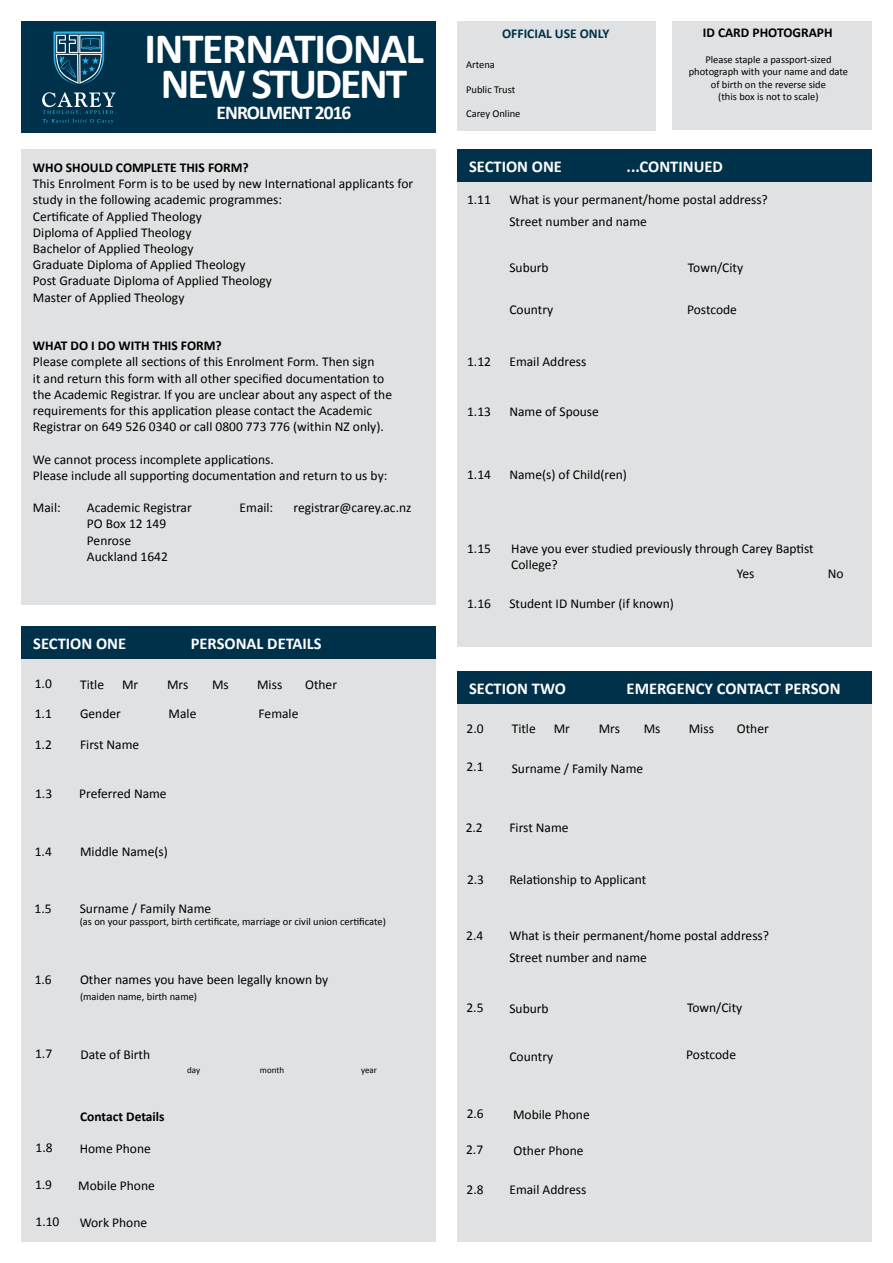
<style>
.page{position:relative;width:893px;height:1263px;background:#fff}
.page>*{position:absolute;margin:0;border:0;box-sizing:border-box;transform-origin:0 0}
.t1{font:700 43.5px/35.4px "Calibri";letter-spacing:-.03em;color:#fff;text-align:center}
.t2{font:700 19.5px "Calibri";letter-spacing:-.05em;color:#fff}
.t3{font:700 16.5px "Calibri";color:#fff}
.t4{font:13.5px/16.2px "Calibri";color:#000}
.t5{font:700 13.5px "Calibri";color:#000}
.t6{font:700 13.5px "Calibri";color:#00314b}
.t7{font:10.5px/12.6px "Calibri";color:#000;text-align:center}
.t8{font:9px "Calibri";color:#000}
</style>
<div class="page">
<div style="left:21px;top:149px;width:415px;height:456px;background:#e0e1e2"></div>
<div style="left:21px;top:659px;width:415px;height:583px;background:#e0e1e2"></div>
<div style="left:21px;top:626px;width:415px;height:33px;background:#00314b"></div>
<div style="left:457px;top:704px;width:415px;height:538px;background:#e0e1e2"></div>
<div style="left:457px;top:182px;width:414px;height:465px;background:#e0e1e2"></div>
<div style="left:457px;top:149px;width:414px;height:33px;background:#00314b"></div>
<div style="left:457px;top:671px;width:415px;height:33px;background:#00314b"></div>
<div style="left:673px;top:21px;width:199px;height:109px;background:#e0e1e2"></div>
<div style="left:21px;top:21px;width:415px;height:112px;background:#00314b"></div>
<svg style="left:53px;top:31px;width:51px;height:55px"></svg>
<svg style="left:42px;top:92px;width:74px;height:31px"></svg>
<div style="left:457px;top:21px;width:198px;height:110px;background:#e0e1e2"></div>
<h1 class="t1" style="left:144px;top:28px;width:281px">INTERNATIONAL<br>NEW STUDENT</h1>
<h2 class="t2" style="left:217px;top:101px;width:136px">ENROLMENT 2016</h2>
<p class="t5" style="left:33px;top:159px;width:217px">WHO SHOULD COMPLETE THIS FORM?</p>
<p class="t4" style="left:33px;top:175px;width:382px">This Enrolment Form is to be used by new International applicants for study in the following academic programmes:<br>Certificate of Applied Theology<br>Diploma of Applied Theology<br>Bachelor of Applied Theology<br>Graduate Diploma of Applied Theology<br>Post Graduate Diploma of Applied Theology<br>Master of Applied Theology</p>
<p class="t5" style="left:33px;top:337px;width:190px">WHAT DO I DO WITH THIS FORM?</p>
<p class="t4" style="left:33px;top:353px;width:361px">Please complete all sections of this Enrolment Form. Then sign<br>it and return this form with all other specified documentation to the Academic Registrar. If you are unclear about any aspect of the requirements for this application please contact the Academic Registrar on 649 526 0340 or call 0800 773 776 (within NZ only).</p>
<p class="t4" style="left:33px;top:450px;width:356px">We cannot process incomplete applications.<br>Please include all supporting documentation and return to us by:</p>
<p class="t4" style="left:33px;top:499px;width:29px">Mail:</p>
<p class="t4" style="left:87px;top:499px;width:106px">Academic Registrar<br>PO Box 12 149<br>Penrose<br>Auckland 1642</p>
<p class="t4" style="left:240px;top:499px;width:35px">Email:</p>
<p class="t4" style="left:294px;top:499px;width:119px">registrar@carey.ac.nz</p>
<p class="t3" style="left:33px;top:633px;width:94px">SECTION ONE</p>
<p class="t3" style="left:191px;top:633px;width:133px">PERSONAL DETAILS</p>
<p class="t4" style="left:35px;top:675px;width:19px">1.0</p>
<p class="t4" style="left:80px;top:675px;width:26px">Title</p>
<p class="t4" style="left:122px;top:675px;width:18px">Mr</p>
<p class="t4" style="left:167px;top:675px;width:23px">Mrs</p>
<p class="t4" style="left:212px;top:675px;width:18px">Ms</p>
<p class="t4" style="left:257px;top:675px;width:27px">Miss</p>
<p class="t4" style="left:305px;top:675px;width:33px">Other</p>
<p class="t4" style="left:35px;top:705px;width:19px">1.1</p>
<p class="t4" style="left:80px;top:705px;width:42px">Gender</p>
<p class="t4" style="left:169px;top:705px;width:29px">Male</p>
<p class="t4" style="left:259px;top:705px;width:41px">Female</p>
<p class="t4" style="left:35px;top:735px;width:19px">1.2</p>
<p class="t4" style="left:80px;top:735px;width:61px">First Name</p>
<p class="t4" style="left:35px;top:785px;width:19px">1.3</p>
<p class="t4" style="left:79px;top:785px;width:89px">Preferred Name</p>
<p class="t4" style="left:35px;top:843px;width:19px">1.4</p>
<p class="t4" style="left:80px;top:843px;width:89px">Middle Name(s)</p>
<p class="t4" style="left:34px;top:900px;width:19px">1.5</p>
<p class="t4" style="left:35px;top:970px;width:19px">1.6</p>
<p class="t4" style="left:80px;top:899px;width:133px">Surname / Family Name</p>
<p class="t7" style="left:80px;top:915px;width:308px">(as on your passport, birth certificate, marriage or civil union certificate)</p>
<p class="t4" style="left:80px;top:970px;width:250px">Other names you have been legally known by</p>
<p class="t7" style="left:80px;top:989px;width:119px">(maiden name, birth name)</p>
<p class="t4" style="left:35px;top:1045px;width:19px">1.7</p>
<p class="t4" style="left:80px;top:1045px;width:71px">Date of Birth</p>
<p class="t5" style="left:80px;top:1108px;width:86px">Contact Details</p>
<p class="t4" style="left:36px;top:1139px;width:19px">1.8</p>
<p class="t4" style="left:80px;top:1140px;width:73px">Home Phone</p>
<p class="t4" style="left:35px;top:1176px;width:19px">1.9</p>
<p class="t4" style="left:78px;top:1177px;width:78px">Mobile Phone</p>
<p class="t4" style="left:36px;top:1213px;width:25px">1.10</p>
<p class="t4" style="left:80px;top:1214px;width:69px">Work Phone</p>
<p class="t8" style="left:187px;top:1064px;width:14px">day</p>
<p class="t8" style="left:260px;top:1064px;width:26px">month</p>
<p class="t8" style="left:361px;top:1064px;width:17px">year</p>
<p class="t6" style="left:502px;top:25px;width:109px">OFFICIAL USE ONLY</p>
<p class="t7" style="left:466px;top:58px;width:30px">Artena</p>
<p class="t7" style="left:466px;top:82px;width:51px">Public Trust</p>
<p class="t7" style="left:466px;top:107px;width:56px">Carey Online</p>
<p class="t5" style="left:703px;top:24px;width:131px">ID CARD PHOTOGRAPH</p>
<p class="t7" style="left:689px;top:52px;width:161px">Please staple a passport-sized photograph with your name and date of birth on the reverse side<br>(this box is not to scale)</p>
<p class="t3" style="left:469px;top:156px;width:94px">SECTION ONE</p>
<p class="t3" style="left:627px;top:156px;width:98px">...CONTINUED</p>
<p class="t4" style="left:467px;top:191px;width:25px">1.11</p>
<p class="t4" style="left:509px;top:188px;width:260px;line-height:22.2px">What is your permanent/home postal address?<br>Street number and name</p>
<p class="t4" style="left:509px;top:259px;width:41px">Suburb</p>
<p class="t4" style="left:688px;top:258px;width:57px">Town/City</p>
<p class="t4" style="left:687px;top:301px;width:51px">Postcode</p>
<p class="t4" style="left:509px;top:301px;width:45px">Country</p>
<p class="t4" style="left:467px;top:353px;width:25px">1.12</p>
<p class="t4" style="left:509px;top:353px;width:78px">Email Address</p>
<p class="t4" style="left:467px;top:403px;width:25px">1.13</p>
<p class="t4" style="left:509px;top:403px;width:91px">Name of Spouse</p>
<p class="t4" style="left:467px;top:466px;width:25px">1.14</p>
<p class="t4" style="left:509px;top:466px;width:119px">Name(s) of Child(ren)</p>
<p class="t4" style="left:467px;top:540px;width:25px">1.15</p>
<p class="t4" style="left:511px;top:540px;width:304px">Have you ever studied previously through Carey Baptist<br>College?</p>
<p class="t4" style="left:737px;top:565px;width:19px">Yes</p>
<p class="t4" style="left:828px;top:565px;width:17px">No</p>
<p class="t4" style="left:467px;top:595px;width:25px">1.16</p>
<p class="t4" style="left:509px;top:595px;width:166px">Student ID Number (if known)</p>
<p class="t3" style="left:469px;top:678px;width:98px">SECTION TWO</p>
<p class="t3" style="left:627px;top:678px;width:215px">EMERGENCY CONTACT PERSON</p>
<p class="t4" style="left:466px;top:719px;width:19px">2.0</p>
<p class="t4" style="left:512px;top:720px;width:26px">Title</p>
<p class="t4" style="left:554px;top:720px;width:18px">Mr</p>
<p class="t4" style="left:599px;top:720px;width:23px">Mrs</p>
<p class="t4" style="left:644px;top:720px;width:18px">Ms</p>
<p class="t4" style="left:689px;top:720px;width:27px">Miss</p>
<p class="t4" style="left:737px;top:720px;width:33px">Other</p>
<p class="t4" style="left:466px;top:758px;width:19px">2.1</p>
<p class="t4" style="left:512px;top:760px;width:133px">Surname / Family Name</p>
<p class="t4" style="left:466px;top:818px;width:19px">2.2</p>
<p class="t4" style="left:509px;top:818px;width:61px">First Name</p>
<p class="t4" style="left:467px;top:870px;width:19px">2.3</p>
<p class="t4" style="left:509px;top:871px;width:138px">Relationship to Applicant</p>
<p class="t4" style="left:466px;top:927px;width:19px">2.4</p>
<p class="t4" style="left:509px;top:924px;width:261px;line-height:22.2px">What is their permanent/home postal address?<br>Street number and name</p>
<p class="t4" style="left:466px;top:999px;width:19px">2.5</p>
<p class="t4" style="left:509px;top:999px;width:41px">Suburb</p>
<p class="t4" style="left:687px;top:999px;width:57px">Town/City</p>
<p class="t4" style="left:686px;top:1046px;width:51px">Postcode</p>
<p class="t4" style="left:509px;top:1047px;width:45px">Country</p>
<p class="t4" style="left:467px;top:1105px;width:19px">2.6</p>
<p class="t4" style="left:513px;top:1105px;width:78px">Mobile Phone</p>
<p class="t4" style="left:466px;top:1141px;width:19px">2.7</p>
<p class="t4" style="left:513px;top:1142px;width:72px">Other Phone</p>
<p class="t4" style="left:466px;top:1181px;width:19px">2.8</p>
<p class="t4" style="left:509px;top:1181px;width:78px">Email Address</p>
</div>
